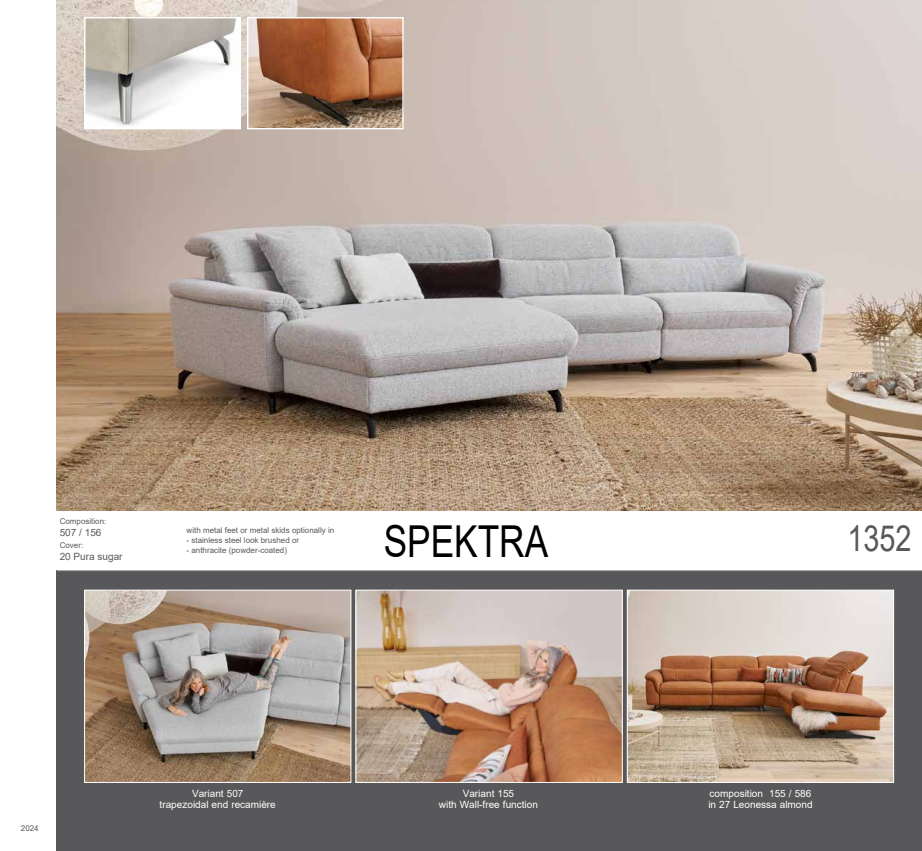
<style>
.page{position:relative;width:922px;height:851px;background:#fff}
.page>*{position:absolute;margin:0;border:0;box-sizing:border-box;transform-origin:0 0}
.t1{font:44px "Arial";color:#000;scale:.8 1}
.t2{font:36px "Arial";color:#58585a;scale:.8 1}
.t3{font:10px/11px "Arial";color:#fff;text-align:center}
.t4{font:10px "Arial";color:#58585a}
.t5{font:8px "Arial";color:#58585a}
</style>
<div class="page">
<div style="left:57px;top:570px;width:864px;height:280px;background:#58585a"></div>
<img style="left:57px;top:0;width:864px;height:510px">
<hr style="left:57px;top:570px;width:864px;height:1px;background:#b1b3b4">
<img style="left:628px;top:591px;width:263px;height:189px">
<div style="left:626px;top:589px;width:267px;height:193px;border:1px solid #fff"></div>
<img style="left:357px;top:591px;width:263px;height:189px">
<div style="left:355px;top:589px;width:267px;height:193px;border:1px solid #fff"></div>
<img style="left:86px;top:591px;width:263px;height:189px">
<div style="left:84px;top:589px;width:267px;height:193px;border:1px solid #fff"></div>
<img style="left:86px;top:19px;width:153px;height:108px">
<div style="left:84px;top:17px;width:157px;height:112px;border:1px solid #fff"></div>
<img style="left:249px;top:19px;width:152px;height:108px">
<div style="left:247px;top:17px;width:156px;height:112px;border:1px solid #fff"></div>
<p class="t5" style="left:60px;top:516px;width:48px">Composition:</p>
<p class="t4" style="left:60px;top:526px;width:43px">507 / 156</p>
<p class="t5" style="left:60px;top:540px;width:25px">Cover:</p>
<p class="t4" style="left:60px;top:550px;width:64px">20 Pura sugar</p>
<p class="t5" style="left:850px;top:369px;width:19px">7051</p>
<p class="t5" style="left:186px;top:525px;width:149px">with metal feet or metal skids optionally in</p>
<p class="t5" style="left:186px;top:534px;width:114px">- stainless steel look brushed or</p>
<p class="t5" style="left:186px;top:544px;width:102px">- anthracite (powder-coated)</p>
<h1 class="t1" style="left:383px;top:510px;width:207px">SPEKTRA</h1>
<h2 class="t2" style="left:847px;top:513px;width:82px">1352</h2>
<p class="t5" style="left:21px;top:822px;width:19px">2024</p>
<p class="t3" style="left:159px;top:788px;width:118px">Variant 507<br>trapezoidal end recamière</p>
<p class="t3" style="left:439px;top:788px;width:100px">Variant 155<br>with Wall-free function</p>
<p class="t3" style="left:708px;top:788px;width:106px;text-align:left">composition 155 / 586 in 27 Leonessa almond</p>
</div>
